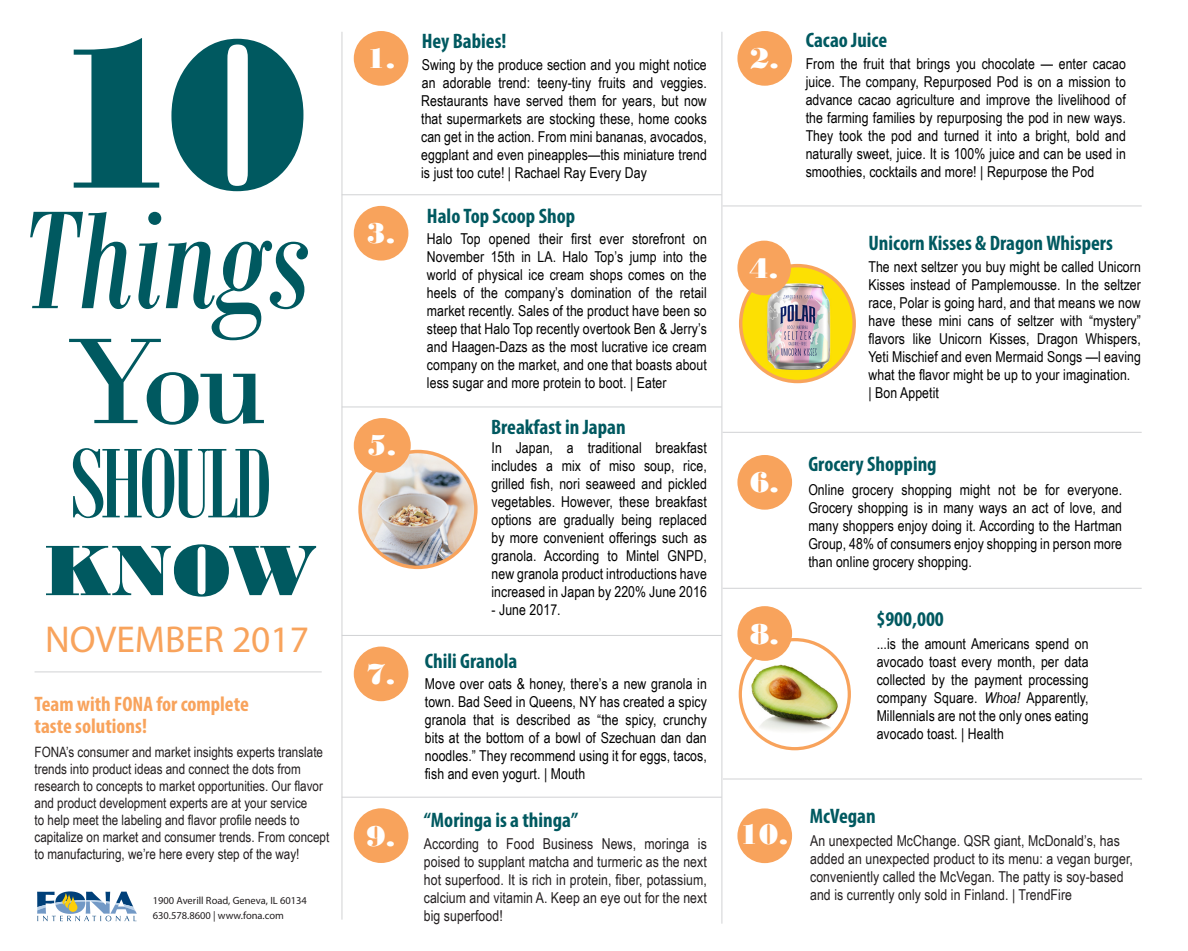
<style>
.page{position:relative;width:1188px;height:951px;background:#fff}
.page>*{position:absolute;margin:0;border:0;box-sizing:border-box;transform-origin:0 0}
.Heading_Year{font:221.85px "Bodoni MT Black";color:#005960}
.Heading_Year-2{font:italic 151.35px "Bodoni MT Condensed";color:#005960}
.Heading_Year-3{font:128.7px "Bodoni";color:#005960}
.Heading_Year-4{font:107.4px "Bodoni MT Condensed";letter-spacing:-.05em;color:#005960}
.Heading_Year-5{font:75px "Bodoni MT Black";color:#005960}
.Heading_Month{font:37.5px "Myriad Pro";color:#f8a35c}
.t1{font:30px "Bodoni MT Black";color:#fff}
.Body{font:700 condensed 21px "Myriad Pro";color:#005960}
.Body-2{font:700 condensed 21px "Myriad Pro";color:#f8a35c}
.Body-3{font:15px/18px "Arial Narrow";letter-spacing:.005em;color:#000;text-align:justify}
.Body-4{font:15px/18px "Arial Narrow";letter-spacing:.005em;color:#231f20;text-align:justify}
.Body-5{font:14.25px/17.1px "Arial Narrow";color:#231f20}
.t2{font:10.5px "Myriad Pro";color:#231f20}
.s1{font-style:italic}
</style>
<div class="page">
<hr style="left:722px;top:32px;width:1px;height:891px;background:#d1d2d4">
<hr style="left:723px;top:206px;width:419px;height:1px;background:#d1d2d4">
<hr style="left:342px;top:406px;width:380px;height:1px;background:#d1d2d4">
<hr style="left:35px;top:671px;width:287px;height:1px;background:#d1d2d4">
<svg style="left:37px;top:891px;width:100px;height:30px"></svg>
<hr style="left:342px;top:32px;width:1px;height:887px;background:#d1d2d4">
<hr style="left:723px;top:588px;width:419px;height:1px;background:#d1d2d4">
<hr style="left:723px;top:432px;width:419px;height:1px;background:#d1d2d4">
<hr style="left:723px;top:778px;width:419px;height:1px;background:#d1d2d4">
<hr style="left:342px;top:796px;width:380px;height:1px;background:#d1d2d4">
<hr style="left:342px;top:635px;width:380px;height:1px;background:#d1d2d4">
<div style="left:354px;top:31px;width:54px;height:55px;background:#f8a35c;border-radius:50%"></div>
<img style="left:741px;top:265px;width:113px;height:116px">
<div style="left:739px;top:264px;width:117px;height:119px;border:3px solid #f8a35c;border-radius:50%"></div>
<div style="left:737px;top:240px;width:54px;height:55px;background:#f8a35c;border-radius:50%"></div>
<img style="left:360px;top:451px;width:116px;height:116px;border-radius:58px">
<div style="left:358px;top:449px;width:120px;height:120px;border:3px solid #f8a35c;border-radius:50%"></div>
<div style="left:354px;top:418px;width:57px;height:54px;background:#f8a35c;border-radius:50%"></div>
<div style="left:354px;top:808px;width:54px;height:54px;background:#f8a35c;border-radius:50%"></div>
<div style="left:737px;top:31px;width:55px;height:55px;background:#f8a35c;border-radius:50%"></div>
<div style="left:354px;top:206px;width:54px;height:54px;background:#f8a35c;border-radius:50%"></div>
<div style="left:737px;top:808px;width:55px;height:55px;background:#f8a35c;border-radius:50%"></div>
<img style="left:740px;top:656px;width:109px;height:85px">
<div style="left:739px;top:638px;width:112px;height:112px;border:3px solid #f8a35c;border-radius:50%"></div>
<div style="left:737px;top:606px;width:55px;height:54px;background:#f8a35c;border-radius:50%"></div>
<hr style="left:342px;top:194px;width:380px;height:1px;background:#d1d2d4">
<div style="left:354px;top:646px;width:54px;height:55px;background:#f8a35c;border-radius:50%"></div>
<div style="left:737px;top:455px;width:55px;height:54px;background:#f8a35c;border-radius:50%"></div>
<p class="Heading_Year" style="left:42px;top:-16px;width:270px">10</p>
<p class="Heading_Year-2" style="left:22px;top:169px;width:289px">Things</p>
<p class="Heading_Year-3" style="left:65px;top:305px;width:204px">You</p>
<p class="Heading_Year-4" style="left:69px;top:419px;width:205px">SHOULD</p>
<p class="Heading_Year-5" style="left:44px;top:526px;width:274px">KNOW</p>
<p class="Heading_Month" style="left:45px;top:616px;width:265px">NOVEMBER 2017</p>
<p class="Body-2" style="left:35px;top:690px;width:216px">Team with FONA for complete</p>
<p class="Body-2" style="left:35px;top:712px;width:114px">taste solutions!</p>
<p class="Body-5" style="left:35px;top:742px;width:296px">FONA’s consumer and market insights experts translate trends into product ideas and connect the dots from research to concepts to market opportunities. Our flavor and product development experts are at your service<br>to help meet the labeling and flavor profile needs to capitalize on market and consumer trends. From concept to manufacturing, we’re here every step of the way!</p>
<p class="t2" style="left:153px;top:894px;width:156px">1900 Averill Road, Geneva, IL 60134</p>
<p class="t2" style="left:153px;top:908px;width:133px">630.578.8600 | www.fona.com</p>
<p class="t1" style="left:366px;top:41px;width:31px">1.</p>
<p class="Body" style="left:422px;top:28px;width:86px">Hey Babies!</p>
<p class="Body-3" style="left:421px;top:55px;width:287px">Swing by the produce section and you might notice an adorable trend: teeny-tiny fruits and veggies.<br>Restaurants have served them for years, but now that supermarkets are stocking these, home cooks can get in the action. From mini bananas, avocados, eggplant and even pineapples—this miniature trend is just too cute! | Rachael Ray Every Day</p>
<p class="Body" style="left:427px;top:203px;width:150px">Halo Top Scoop Shop</p>
<p class="t1" style="left:366px;top:216px;width:31px">3.</p>
<p class="Body-3" style="left:427px;top:229px;width:281px">Halo Top opened their first ever storefront on November 15th in LA. Halo Top’s jump into the world of physical ice cream shops comes on the heels of the company’s domination of the retail market recently. Sales of the product have been so steep that Halo Top recently overtook Ben &amp; Jerry’s and Haagen-Dazs as the most lucrative ice cream company on the market, and one that boasts about less sugar and more protein to boot. | Eater</p>
<p class="t1" style="left:367px;top:428px;width:31px">5.</p>
<p class="t1" style="left:366px;top:656px;width:31px">7.</p>
<p class="t1" style="left:366px;top:818px;width:31px">9.</p>
<p class="Body" style="left:491px;top:413px;width:136px">Breakfast in Japan</p>
<p class="Body-3" style="left:492px;top:438px;width:217px">In Japan, a traditional breakfast includes a mix of miso soup, rice, grilled fish, nori seaweed and pickled vegetables. However, these breakfast options are gradually being replaced by more convenient offerings such as granola. According to Mintel GNPD, new granola product introductions have increased in Japan by 220% June 2016</p>
<p class="Body-3" style="left:492px;top:600px;width:71px">- June 2017.</p>
<p class="Body" style="left:425px;top:648px;width:94px">Chili Granola</p>
<p class="Body-3" style="left:425px;top:674px;width:283px">Move over oats &amp; honey, there’s a new granola in town. Bad Seed in Queens, NY has created a spicy granola that is described as “the spicy, crunchy bits at the bottom of a bowl of Szechuan dan dan noodles.” They recommend using it for eggs, tacos, fish and even yogurt. | Mouth</p>
<p class="Body" style="left:424px;top:807px;width:156px">“Moringa is a thinga”</p>
<p class="Body-4" style="left:424px;top:833px;width:285px">According to Food Business News, moringa is poised to supplant matcha and turmeric as the next hot superfood. It is rich in protein, fiber, potassium, calcium and vitamin A. Keep an eye out for the next big superfood!</p>
<p class="t1" style="left:750px;top:41px;width:31px">2.</p>
<p class="Body" style="left:806px;top:27px;width:83px">Cacao Juice</p>
<p class="Body-3" style="left:806px;top:54px;width:322px">From the fruit that brings you chocolate — enter cacao juice. The company, Repurposed Pod is on a mission to advance cacao agriculture and improve the livelihood of the farming families by repurposing the pod in new ways.<br>They took the pod and turned it into a bright, bold and naturally sweet, juice. It is 100% juice and can be used in smoothies, cocktails and more! | Repurpose the Pod</p>
<p class="Body" style="left:868px;top:230px;width:246px">Unicorn Kisses &amp; Dragon Whispers</p>
<p class="t1" style="left:749px;top:250px;width:31px">4.</p>
<p class="Body-3" style="left:868px;top:257px;width:274px">The next seltzer you buy might be called Unicorn Kisses instead of Pamplemousse. In the seltzer race, Polar is going hard, and that means we now have these mini cans of seltzer with “mystery” flavors like Unicorn Kisses, Dragon Whispers, Yeti Mischief and even Mermaid Songs —l eaving what the flavor might be up to your imagination.</p>
<p class="Body-3" style="left:868px;top:383px;width:72px">| Bon Appetit</p>
<p class="t1" style="left:750px;top:465px;width:31px">6.</p>
<p class="t1" style="left:750px;top:616px;width:31px">8.</p>
<p class="Body" style="left:808px;top:450px;width:130px">Grocery Shopping</p>
<p class="Body-3" style="left:808px;top:480px;width:315px">Online grocery shopping might not be for everyone.<br>Grocery shopping is in many ways an act of love, and many shoppers enjoy doing it. According to the Hartman Group, 48% of consumers enjoy shopping in person more than online grocery shopping.</p>
<p class="Body" style="left:876px;top:606px;width:69px">$900,000</p>
<p class="Body-3" style="left:877px;top:634px;width:213px">...is the amount Americans spend on avocado toast every month, per data collected by the payment processing company Square. <span class="s1">Whoa!</span> Apparently, Millennials are not the only ones eating avocado toast. | Health</p>
<p class="t1" style="left:739px;top:816px;width:50px">10.</p>
<p class="Body" style="left:810px;top:803px;width:67px">McVegan</p>
<p class="Body-4" style="left:810px;top:831px;width:324px;text-align:left">An unexpected McChange. QSR giant, McDonald’s, has added an unexpected product to its menu: a vegan burger, conveniently called the McVegan. The patty is soy-based and is currently only sold in Finland. | TrendFire</p>
</div>
